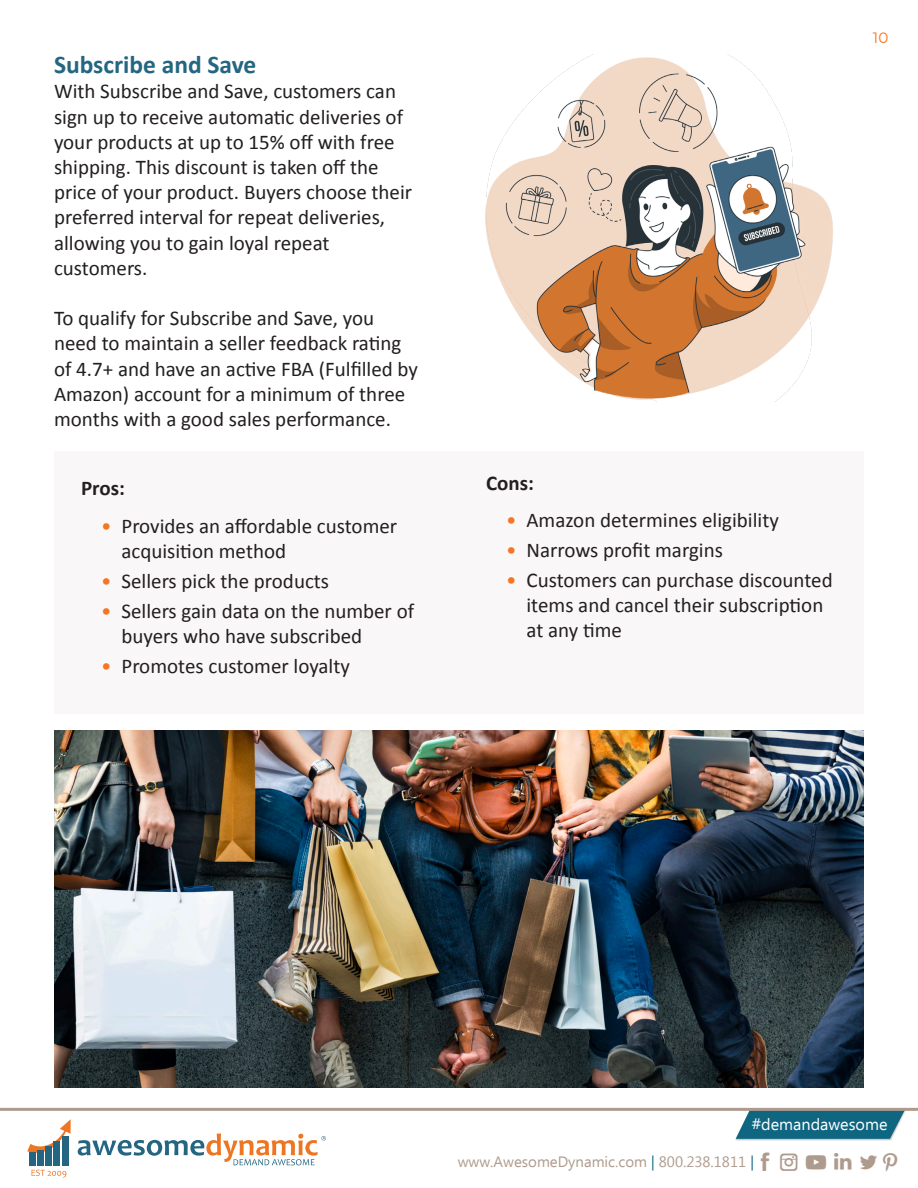
<style>
.page{position:relative;width:918px;height:1188px;background:#fff}
.page>*{position:absolute;margin:0;border:0;box-sizing:border-box;transform-origin:0 0}
.Paragraph_Style_1{font:700 25.5px "Calibri";color:#246681}
.Paragraph_Style_1-2{font:21px/25.2px "Calibri";color:#231f20}
.Paragraph_Style_1-3{font:700 21px "Calibri";color:#231f20}
.t1{font:21px "Sosa";color:#af9b8e}
.t2{font:16.2px "Ebrima";color:#fff}
.t3{font:15px "Ebrima";color:#af9b8e}
.t4{font:15px "Montserrat";color:#f57523}
.s1{color:#f57523}
.s2{color:#0f6681}
</style>
<div class="page">
<svg style="left:78px;top:1134px;width:248px;height:31px"></svg>
<svg style="left:27px;top:1119px;width:44px;height:34px"></svg>
<div style="left:29px;top:1153px;width:7px;height:13px;background:#246681"></div>
<div style="left:37px;top:1150px;width:7px;height:16px;background:#246681"></div>
<div style="left:46px;top:1146px;width:6px;height:20px;background:#246681"></div>
<div style="left:54px;top:1142px;width:6px;height:24px;background:#246681"></div>
<div style="left:62px;top:1136px;width:7px;height:30px;background:#246681"></div>
<svg style="left:31px;top:1170px;width:35px;height:7px"></svg>
<div style="left:736px;top:1110px;width:170px;height:30px;background:#231f20;opacity:.25"></div>
<svg style="left:736px;top:1111px;width:169px;height:28px;background:#23728b"></svg>
<hr style="left:0;top:1108px;width:918px;height:3px;background:#af9b8e">
<img style="left:485px;top:54px;width:348px;height:348px">
<div style="left:54px;top:451px;width:810px;height:263px;background:#f9f7f7"></div>
<img style="left:54px;top:731px;width:810px;height:356px">
<p class="Paragraph_Style_1" style="left:54px;top:47px;width:204px">Subscribe and Save</p>
<p class="Paragraph_Style_1-2" style="left:54px;top:78px;width:360px">With Subscribe and Save, customers can sign up to receive automatic deliveries of your products at up to 15% off with free shipping. This discount is taken off the price of your product. Buyers choose their preferred interval for repeat deliveries,</p>
<p class="Paragraph_Style_1-2" style="left:54px;top:229px;width:277px">allowing you to gain loyal repeat</p>
<p class="Paragraph_Style_1-2" style="left:54px;top:255px;width:95px">customers.</p>
<p class="Paragraph_Style_1-2" style="left:54px;top:305px;width:366px">To qualify for Subscribe and Save, you need to maintain a seller feedback rating of 4.7+ and have an active FBA (Fulfilled by Amazon) account for a minimum of three months with a good sales performance.</p>
<p class="Paragraph_Style_1-3" style="left:81px;top:474px;width:45px">Pros:</p>
<p class="Paragraph_Style_1-2" style="left:121px;top:513px;width:277px;text-indent:-20px"><span class="s1">•</span> Provides an affordable customer acquisition method</p>
<p class="Paragraph_Style_1-2" style="left:101px;top:568px;width:229px"><span class="s1">•</span> Sellers pick the products</p>
<p class="Paragraph_Style_1-2" style="left:121px;top:598px;width:294px;text-indent:-20px"><span class="s1">•</span> Sellers gain data on the number of buyers who have subscribed</p>
<p class="Paragraph_Style_1-2" style="left:101px;top:653px;width:250px"><span class="s1">•</span> Promotes customer loyalty</p>
<p class="t4" style="left:873px;top:27px;width:17px">10</p>
<p class="Paragraph_Style_1-3" style="left:486px;top:468px;width:49px">Cons:</p>
<p class="Paragraph_Style_1-2" style="left:506px;top:507px;width:274px"><span class="s1">•</span> Amazon determines eligibility</p>
<p class="Paragraph_Style_1-2" style="left:506px;top:537px;width:218px"><span class="s1">•</span> Narrows profit margins</p>
<p class="Paragraph_Style_1-2" style="left:526px;top:567px;width:308px;text-indent:-20px"><span class="s1">•</span> Customers can purchase discounted items and cancel their subscription at any time</p>
<p class="t2" style="left:752px;top:1112px;width:137px">#demandawesome</p>
<p class="t1" style="left:755px;top:1152px;width:23px">v</p>
<p class="t3" style="left:458px;top:1151px;width:298px">www.AwesomeDynamic.com <span class="s2">|</span> 800.238.1811 <span class="s2">|</span></p>
</div>
